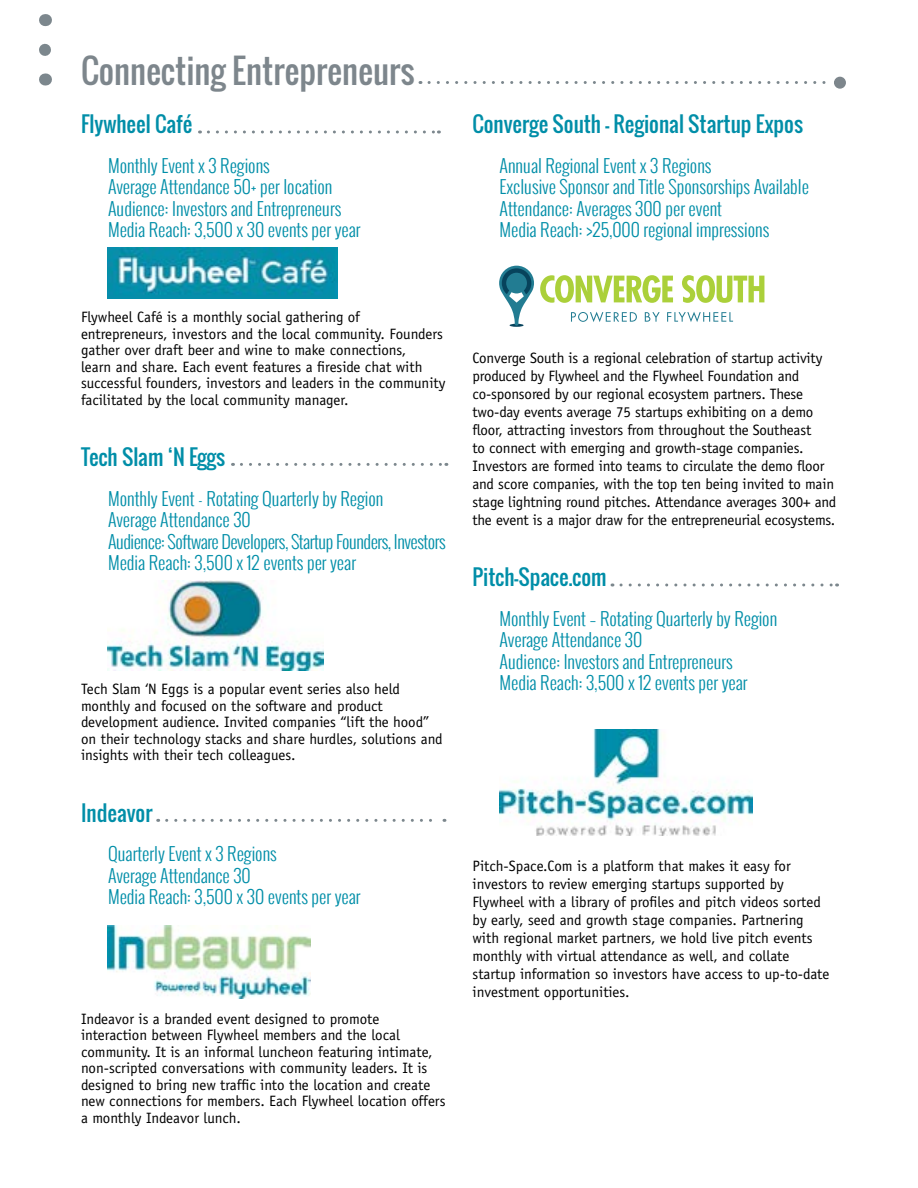
<style>
.page{position:relative;width:918px;height:1188px;background:#fff}
.page>*{position:absolute;margin:0;border:0;box-sizing:border-box;transform-origin:0 0}
.t1{font:33px "Oswald";color:#7d868c}
.t2{font:21px "Oswald";color:#008ea8}
.t3{font:300 18px/21.6px "Oswald";color:#008ea8}
.t4{font:15px/18px "Officina Sans Std";color:#000}
</style>
<div class="page">
<img style="left:108px;top:248px;width:229px;height:51px">
<img style="left:108px;top:581px;width:216px;height:90px">
<img style="left:108px;top:925px;width:202px;height:74px">
<hr style="left:510px;top:324px;width:14px;height:3px;background:#07435c;border-radius:50%">
<svg style="left:499px;top:266px;width:35px;height:60px"></svg>
<svg style="left:540px;top:275px;width:133px;height:28px"></svg>
<svg style="left:682px;top:275px;width:82px;height:28px"></svg>
<svg style="left:571px;top:312px;width:66px;height:10px"></svg>
<svg style="left:645px;top:312px;width:15px;height:10px"></svg>
<svg style="left:667px;top:312px;width:66px;height:10px"></svg>
<img style="left:499px;top:729px;width:254px;height:106px">
<svg style="left:39px;top:50px;width:12px;height:6px"></svg>
<svg style="left:45px;top:14px;width:1px;height:12px"></svg>
<svg style="left:45px;top:74px;width:1px;height:12px"></svg>
<svg style="left:429px;top:81px;width:397px;height:3px"></svg>
<svg style="left:208px;top:130px;width:231px;height:4px"></svg>
<svg style="left:241px;top:463px;width:206px;height:3px"></svg>
<svg style="left:621px;top:584px;width:217px;height:2px"></svg>
<svg style="left:167px;top:819px;width:278px;height:3px"></svg>
<div style="left:834px;top:77px;width:12px;height:12px;background:#7d868c;border-radius:50%"></div>
<h1 class="t1" style="left:81px;top:45px;width:335px">Connecting Entrepreneurs</h1>
<h2 class="t2" style="left:81px;top:108px;width:113px">Flywheel Café</h2>
<p class="t3" style="left:108px;top:154px;width:254px">Monthly Event x 3 Regions<br>Average Attendance 50+ per location Audience: Investors and Entrepreneurs Media Reach: 3,500 x 30 events per year</p>
<h2 class="t2" style="left:472px;top:108px;width:332px">Converge South - Regional Startup Expos</h2>
<p class="t3" style="left:500px;top:154px;width:311px">Annual Regional Event x 3 Regions<br>Exclusive Sponsor and Title Sponsorships Available Attendance: Averages 300 per event<br>Media Reach: &gt;25,000 regional impressions</p>
<p class="t4" style="left:81px;top:309px;width:366px;line-height:16.5px">Flywheel Café is a monthly social gathering of entrepreneurs, investors and the local community. Founders gather over draft beer and wine to make connections,<br>learn and share. Each event features a fireside chat with successful founders, investors and leaders in the community facilitated by the local community manager.</p>
<h2 class="t2" style="left:81px;top:441px;width:146px">Tech Slam ‘N Eggs</h2>
<p class="t3" style="left:108px;top:487px;width:339px">Monthly Event - Rotating Quarterly by Region<br>Average Attendance 30<br>Audience: Software Developers, Startup Founders, Investors Media Reach: 3,500 x 12 events per year</p>
<p class="t4" style="left:81px;top:681px;width:363px;line-height:16.5px">Tech Slam ‘N Eggs is a popular event series also held monthly and focused on the software and product development audience. Invited companies “lift the hood” on their technology stacks and share hurdles, solutions and insights with their tech colleagues.</p>
<h2 class="t2" style="left:81px;top:797px;width:73px">Indeavor</h2>
<p class="t3" style="left:108px;top:843px;width:254px">Quarterly Event x 3 Regions<br>Average Attendance 30<br>Media Reach: 3,500 x 30 events per year</p>
<p class="t4" style="left:81px;top:1011px;width:366px;line-height:16.5px">Indeavor is a branded event designed to promote interaction between Flywheel members and the local community. It is an informal luncheon featuring intimate, non-scripted conversations with community leaders. It is designed to bring new traffic into the location and create new connections for members. Each Flywheel location offers a monthly Indeavor lunch.</p>
<p class="t4" style="left:472px;top:349px;width:365px">Converge South is a regional celebration of startup activity produced by Flywheel and the Flywheel Foundation and co-sponsored by our regional ecosystem partners. These two-day events average 75 startups exhibiting on a demo floor, attracting investors from throughout the Southeast<br>to connect with emerging and growth-stage companies.<br>Investors are formed into teams to circulate the demo floor and score companies, with the top ten being invited to main stage lightning round pitches. Attendance averages 300+ and the event is a major draw for the entrepreneurial ecosystems.</p>
<h2 class="t2" style="left:472px;top:561px;width:136px">Pitch-Space.com</h2>
<p class="t3" style="left:500px;top:607px;width:279px">Monthly Event – Rotating Quarterly by Region Average Attendance 30<br>Audience: Investors and Entrepreneurs<br>Media Reach: 3,500 x 12 events per year</p>
<p class="t4" style="left:472px;top:857px;width:359px">Pitch-Space.Com is a platform that makes it easy for investors to review emerging startups supported by Flywheel with a library of profiles and pitch videos sorted by early, seed and growth stage companies. Partnering with regional market partners, we hold live pitch events monthly with virtual attendance as well, and collate startup information so investors have access to up-to-date investment opportunities.</p>
</div>
